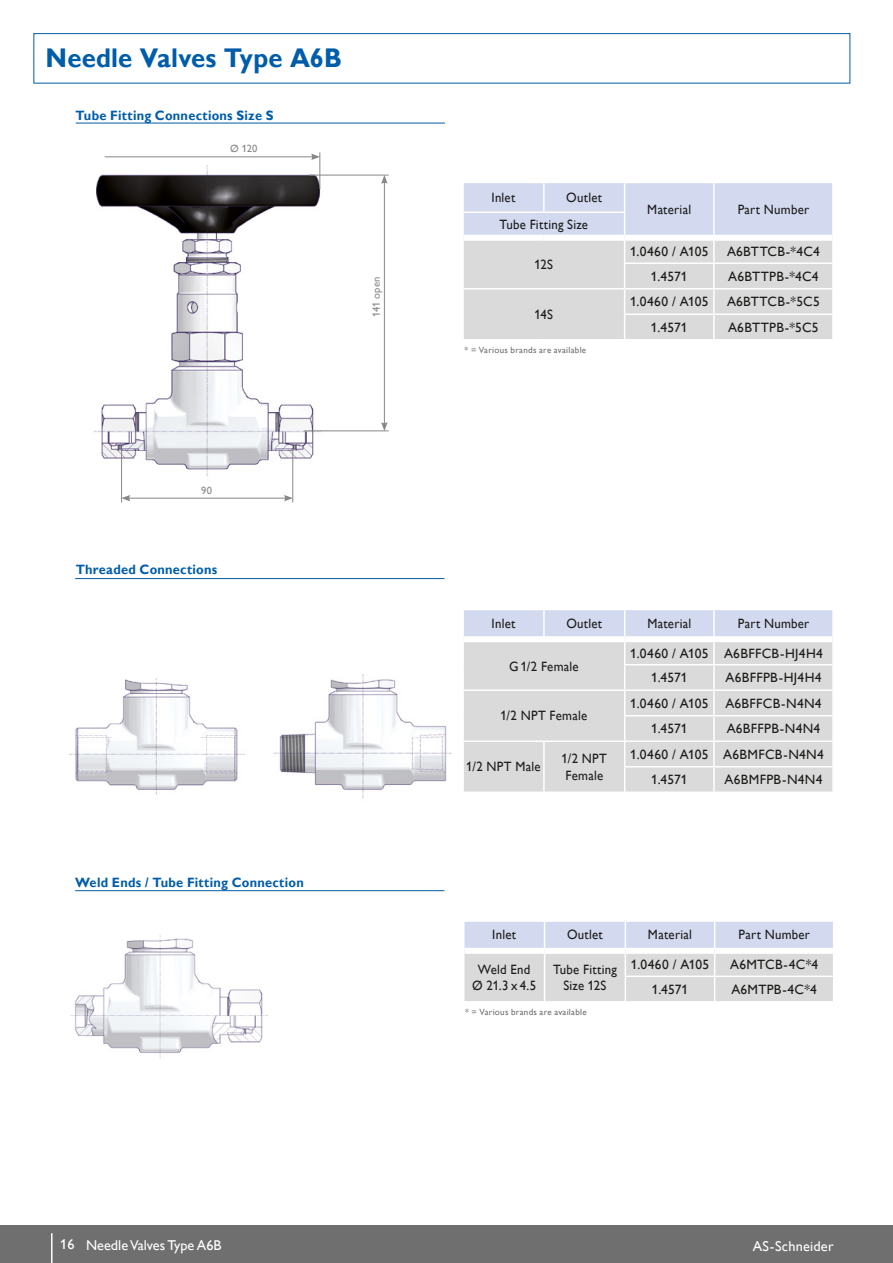
<style>
.page{position:relative;width:893px;height:1263px;background:#fff}
.page>*{position:absolute;margin:0;border:0;box-sizing:border-box;transform-origin:0 0}
.t1{font:700 27px "Gill Alt One";letter-spacing:.005em;color:#005da9;scale:.95 1}
.t2{font:14.25px "Gill Alt One";color:#fff}
.t3{font:14.25px "Gill Alt One";letter-spacing:.02em;color:#fff}
.t4{font:13.5px/25.5px "Gill Alt One";letter-spacing:.02em;color:#1d1d1b}
.t5{font:13.5px/16.5px "Gill Alt One";letter-spacing:.02em;color:#1d1d1b;text-align:center;scale:.95 1}
.t6{font:700 13.5px "Gill Alt One";letter-spacing:.02em;color:#005da9;scale:.95 1}
.t7{font:10.5px "Gill Alt One";letter-spacing:.025em;color:#878787}
.t8{font:9px "Gill Alt One";letter-spacing:.03em;color:#706f6f}
</style>
<div class="page">
<div style="left:34px;top:33px;width:816px;height:50px;border:1px solid #005da9"></div>
<svg style="left:463px;top:183px;width:370px;height:156px;background:#dadce3"></svg>
<hr style="left:464px;top:211px;width:80px;height:2px;background:#fff">
<hr style="left:544px;top:211px;width:80px;height:2px;background:#fff">
<svg style="left:464px;top:610px;width:369px;height:182px;background:#dbdcdf"></svg>
<svg style="left:464px;top:921px;width:369px;height:80px;background:#dbdde5"></svg>
<img style="left:93px;top:166px;width:235px;height:320px">
<img style="left:70px;top:678px;width:175px;height:117px">
<img style="left:70px;top:935px;width:198px;height:123px">
<img style="left:274px;top:674px;width:178px;height:124px">
<hr style="left:75px;top:578px;width:369px;height:1px;background:#005da9">
<hr style="left:76px;top:123px;width:369px;height:1px;background:#005da9">
<hr style="left:75px;top:890px;width:369px;height:1px;background:#005da9">
<hr style="left:304px;top:431px;width:85px;height:1px;background:#878787">
<hr style="left:309px;top:175px;width:80px;height:1px;background:#878787">
<hr style="left:384px;top:181px;width:1px;height:243px;background:#878787">
<svg style="left:381px;top:175px;width:7px;height:9px"></svg>
<svg style="left:381px;top:422px;width:7px;height:9px"></svg>
<hr style="left:121px;top:449px;width:1px;height:53px;background:#878787">
<hr style="left:292px;top:449px;width:1px;height:53px;background:#878787">
<hr style="left:128px;top:498px;width:158px;height:1px;background:#878787">
<svg style="left:284px;top:495px;width:9px;height:6px"></svg>
<svg style="left:122px;top:495px;width:8px;height:6px"></svg>
<hr style="left:320px;top:152px;width:1px;height:37px;background:#878787">
<hr style="left:105px;top:157px;width:208px;height:1px;background:#878787">
<svg style="left:311px;top:154px;width:9px;height:6px"></svg>
<div style="left:0;top:1225px;width:893px;height:38px;background:#706f6f"></div>
<hr style="left:51px;top:1233px;width:2px;height:30px;background:#fff">
<h1 class="t1" style="left:45px;top:42px;width:314px">Needle Valves Type A6B</h1>
<p class="t6" style="left:76px;top:108px;width:210px">Tube Fitting Connections Size S</p>
<p class="t7" style="left:230px;top:142px;width:29px">Ø 120</p>
<p class="t7" style="left:201px;top:485px;width:12px">90</p>
<p class="t6" style="left:76px;top:561px;width:151px">Threaded Connections</p>
<p class="t7" style="left:370px;top:317px;width:42px;rotate:-90deg">141 open</p>
<p class="t6" style="left:75px;top:875px;width:242px">Weld Ends / Tube Fitting Connection</p>
<p class="t5" style="left:491px;top:189px;width:27px">Inlet</p>
<p class="t5" style="left:566px;top:189px;width:39px">Outlet</p>
<p class="t5" style="left:500px;top:216px;width:95px">Tube Fitting Size</p>
<p class="t5" style="left:534px;top:256px;width:21px">12S</p>
<p class="t5" style="left:534px;top:306px;width:21px">14S</p>
<p class="t8" style="left:465px;top:344px;width:123px">* = Various brands are available</p>
<p class="t5" style="left:647px;top:201px;width:48px">Material</p>
<p class="t5" style="left:738px;top:201px;width:77px">Part Number</p>
<p class="t4" style="left:630px;top:239px;width:80px">1.0460 / A105</p>
<p class="t4" style="left:727px;top:239px;width:94px">A6BTTCB-*4C4</p>
<p class="t4" style="left:651px;top:263px;width:38px">1.4571</p>
<p class="t4" style="left:728px;top:263px;width:92px">A6BTTPB-*4C4</p>
<p class="t4" style="left:630px;top:289px;width:80px">1.0460 / A105</p>
<p class="t4" style="left:727px;top:289px;width:94px">A6BTTCB-*5C5</p>
<p class="t4" style="left:651px;top:314px;width:38px">1.4571</p>
<p class="t4" style="left:728px;top:314px;width:92px">A6BTTPB-*5C5</p>
<p class="t5" style="left:492px;top:615px;width:27px">Inlet</p>
<p class="t5" style="left:566px;top:615px;width:39px">Outlet</p>
<p class="t5" style="left:647px;top:615px;width:48px">Material</p>
<p class="t5" style="left:738px;top:615px;width:77px">Part Number</p>
<p class="t5" style="left:509px;top:658px;width:75px">G 1/2 Female</p>
<p class="t4" style="left:651px;top:641px;width:173px;line-height:24.5px;text-indent:-21px">1.0460 / A105 A6BFFCB-HJ4H4<br>1.4571</p>
<p class="t4" style="left:726px;top:665px;width:97px">A6BFFPB-HJ4H4</p>
<p class="t5" style="left:500px;top:707px;width:93px">1/2 NPT Female</p>
<p class="t4" style="left:651px;top:690px;width:172px;text-indent:-21px">1.0460 / A105 A6BFFCB-N4N4<br>1.4571</p>
<p class="t4" style="left:727px;top:716px;width:95px">A6BFFPB-N4N4</p>
<p class="t5" style="left:466px;top:758px;width:80px">1/2 NPT Male</p>
<p class="t5" style="left:562px;top:750px;width:49px;text-align:left">1/2 NPT<br>Female</p>
<p class="t4" style="left:651px;top:741px;width:174px;text-indent:-21px">1.0460 / A105 A6BMFCB-N4N4<br>1.4571</p>
<p class="t4" style="left:725px;top:767px;width:99px">A6BMFPB-N4N4</p>
<p class="t5" style="left:492px;top:926px;width:27px">Inlet</p>
<p class="t5" style="left:567px;top:926px;width:39px">Outlet</p>
<p class="t5" style="left:648px;top:926px;width:48px">Material</p>
<p class="t5" style="left:738px;top:926px;width:77px">Part Number</p>
<p class="t5" style="left:472px;top:961px;width:69px">Weld End<br>Ø 21.3 x 4.5</p>
<p class="t5" style="left:553px;top:961px;width:69px">Tube Fitting<br>Size 12S</p>
<p class="t4" style="left:631px;top:952px;width:80px">1.0460 / A105</p>
<p class="t4" style="left:730px;top:952px;width:89px">A6MTCB-4C*4</p>
<p class="t4" style="left:652px;top:976px;width:38px">1.4571</p>
<p class="t4" style="left:731px;top:976px;width:87px">A6MTPB-4C*4</p>
<p class="t8" style="left:465px;top:1007px;width:123px">* = Various brands are available</p>
<p class="t2" style="left:60px;top:1237px;width:163px">16 Needle Valves Type A6B</p>
<p class="t3" style="left:753px;top:1238px;width:83px">AS-Schneider</p>
</div>
